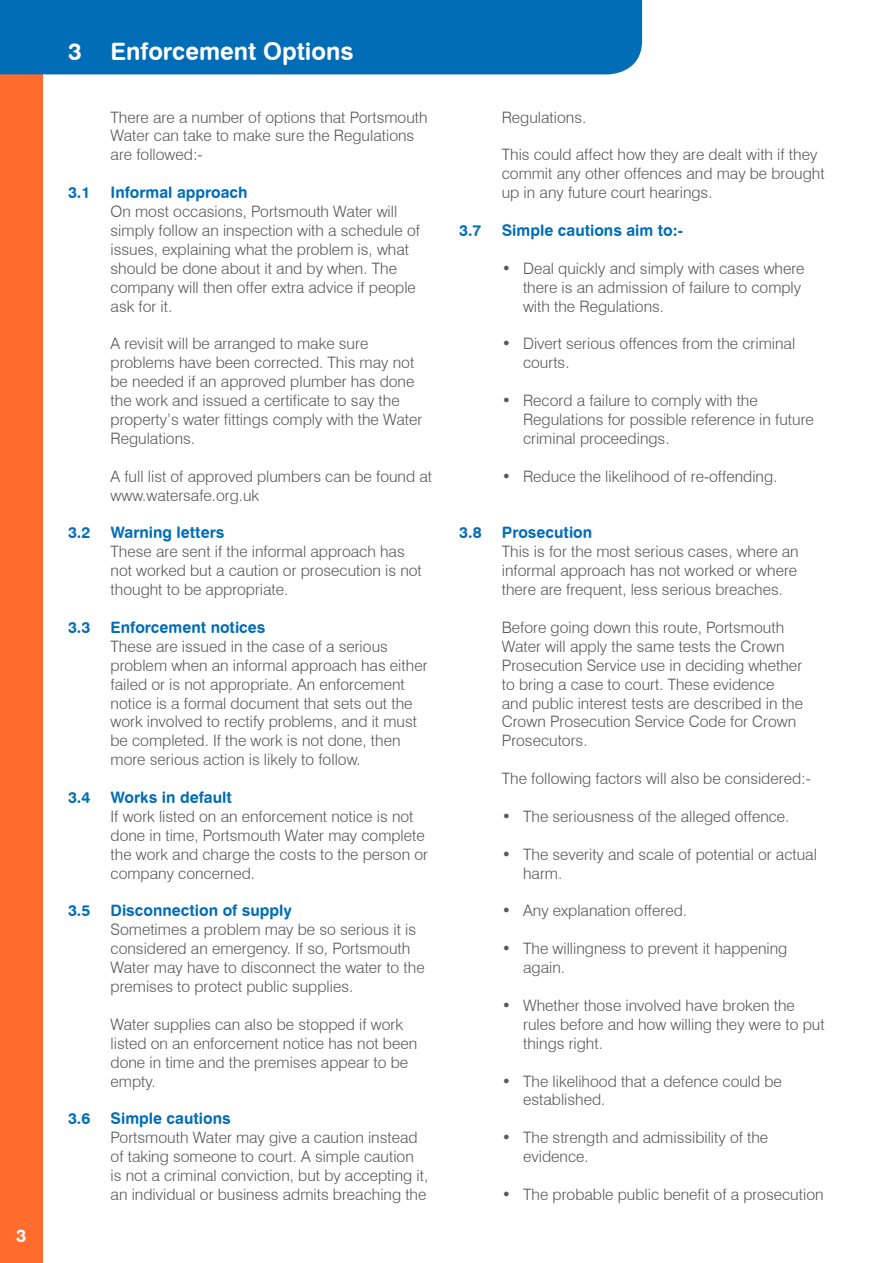
<style>
.page{position:relative;width:893px;height:1263px;background:#fff}
.page>*{position:absolute;margin:0;border:0;box-sizing:border-box;transform-origin:0 0}
.t1{font:24px "Swiss 721 BT Bold Rounded";color:#fff}
.t2{font:18px "Swiss 721 BT Bold Rounded";color:#fff}
.t3{font:300 15.75px/18.9px "Swiss 721 BT";color:#58585a}
.t4{font:15.75px "Swiss 721 BT Bold Rounded";color:#006db6}
</style>
<div class="page">
<div style="left:0;top:0;width:43px;height:1263px;background:#ff6c2c"></div>
<div style="left:0;top:0;width:642px;height:74px;background:#006db6"></div>
<p class="t2" style="left:16px;top:1224px;width:12px">3</p>
<h1 class="t1" style="left:68px;top:36px;width:287px">3 Enforcement Options</h1>
<p class="t3" style="left:111px;top:107px;width:319px">There are a number of options that Portsmouth<br>Water can take to make sure the Regulations are followed:-</p>
<p class="t4" style="left:68px;top:183px;width:24px">3.1</p>
<p class="t4" style="left:111px;top:183px;width:139px">Informal approach</p>
<p class="t3" style="left:111px;top:202px;width:311px">On most occasions, Portsmouth Water will simply follow an inspection with a schedule of issues, explaining what the problem is, what should be done about it and by when. The company will then offer extra advice if people ask for it.</p>
<p class="t3" style="left:111px;top:334px;width:313px">A revisit will be arranged to make sure problems have been corrected. This may not be needed if an approved plumber has done the work and issued a certificate to say the property’s water fittings comply with the Water Regulations.</p>
<p class="t3" style="left:111px;top:466px;width:323px">A full list of approved plumbers can be found at www.watersafe.org.uk</p>
<p class="t4" style="left:68px;top:523px;width:24px">3.2</p>
<p class="t4" style="left:111px;top:523px;width:115px">Warning letters</p>
<p class="t3" style="left:111px;top:542px;width:313px">These are sent if the informal approach has not worked but a caution or prosecution is not thought to be appropriate.</p>
<p class="t4" style="left:68px;top:617px;width:24px">3.3</p>
<p class="t4" style="left:111px;top:617px;width:156px">Enforcement notices</p>
<p class="t3" style="left:111px;top:637px;width:318px">These are issued in the case of a serious problem when an informal approach has either failed or is not appropriate. An enforcement notice is a formal document that sets out the work involved to rectify problems, and it must be completed. If the work is not done, then more serious action is likely to follow.</p>
<p class="t4" style="left:68px;top:787px;width:24px">3.4</p>
<p class="t4" style="left:111px;top:787px;width:123px">Works in default</p>
<p class="t3" style="left:111px;top:807px;width:319px">If work listed on an enforcement notice is not done in time, Portsmouth Water may complete the work and charge the costs to the person or company concerned.</p>
<p class="t4" style="left:68px;top:901px;width:24px">3.5</p>
<p class="t4" style="left:111px;top:901px;width:183px">Disconnection of supply</p>
<p class="t3" style="left:111px;top:920px;width:316px">Sometimes a problem may be so serious it is considered an emergency. If so, Portsmouth Water may have to disconnect the water to the premises to protect public supplies.</p>
<p class="t3" style="left:111px;top:1015px;width:308px">Water supplies can also be stopped if work listed on an enforcement notice has not been done in time and the premises appear to be empty.</p>
<p class="t4" style="left:68px;top:1109px;width:24px">3.6</p>
<p class="t4" style="left:111px;top:1109px;width:122px">Simple cautions</p>
<p class="t3" style="left:111px;top:1128px;width:319px">Portsmouth Water may give a caution instead of taking someone to court. A simple caution is not a criminal conviction, but by accepting it, an individual or business admits breaching the</p>
<p class="t3" style="left:502px;top:107px;width:86px">Regulations.</p>
<p class="t3" style="left:502px;top:145px;width:324px">This could affect how they are dealt with if they commit any other offences and may be brought up in any future court hearings.</p>
<p class="t4" style="left:459px;top:220px;width:24px">3.7</p>
<p class="t4" style="left:502px;top:220px;width:183px">Simple cautions aim to:-</p>
<p class="t3" style="left:523px;top:259px;width:283px;text-indent:-21px">• Deal quickly and simply with cases where there is an admission of failure to comply with the Regulations.</p>
<p class="t3" style="left:523px;top:334px;width:274px;text-indent:-21px">• Divert serious offences from the criminal courts.</p>
<p class="t3" style="left:523px;top:391px;width:292px;text-indent:-21px">• Record a failure to comply with the<br>Regulations for possible reference in future criminal proceedings.</p>
<p class="t3" style="left:502px;top:466px;width:277px">• Reduce the likelihood of re-offending.</p>
<p class="t4" style="left:459px;top:523px;width:24px">3.8</p>
<p class="t4" style="left:502px;top:523px;width:92px">Prosecution</p>
<p class="t3" style="left:502px;top:542px;width:298px;text-align:justify">This is for the most serious cases, where an informal approach has not worked or where there are frequent, less serious breaches.</p>
<p class="t3" style="left:502px;top:618px;width:303px">Before going down this route, Portsmouth Water will apply the same tests the Crown Prosecution Service use in deciding whether to bring a case to court. These evidence and public interest tests are described in the Crown Prosecution Service Code for Crown Prosecutors.</p>
<p class="t3" style="left:502px;top:769px;width:310px">The following factors will also be considered:-</p>
<p class="t3" style="left:502px;top:807px;width:289px">• The seriousness of the alleged offence.</p>
<p class="t3" style="left:523px;top:844px;width:295px;text-indent:-21px">• The severity and scale of potential or actual harm.</p>
<p class="t3" style="left:502px;top:901px;width:187px">• Any explanation offered.</p>
<p class="t3" style="left:523px;top:939px;width:266px;text-indent:-21px">• The willingness to prevent it happening again.</p>
<p class="t3" style="left:523px;top:996px;width:303px;text-indent:-21px">• Whether those involved have broken the rules before and how willing they were to put things right.</p>
<p class="t3" style="left:523px;top:1071px;width:260px;text-indent:-21px">• The likelihood that a defence could be established.</p>
<p class="t3" style="left:523px;top:1128px;width:247px;text-indent:-21px">• The strength and admissibility of the evidence.</p>
<p class="t3" style="left:502px;top:1185px;width:323px">• The probable public benefit of a prosecution</p>
</div>
